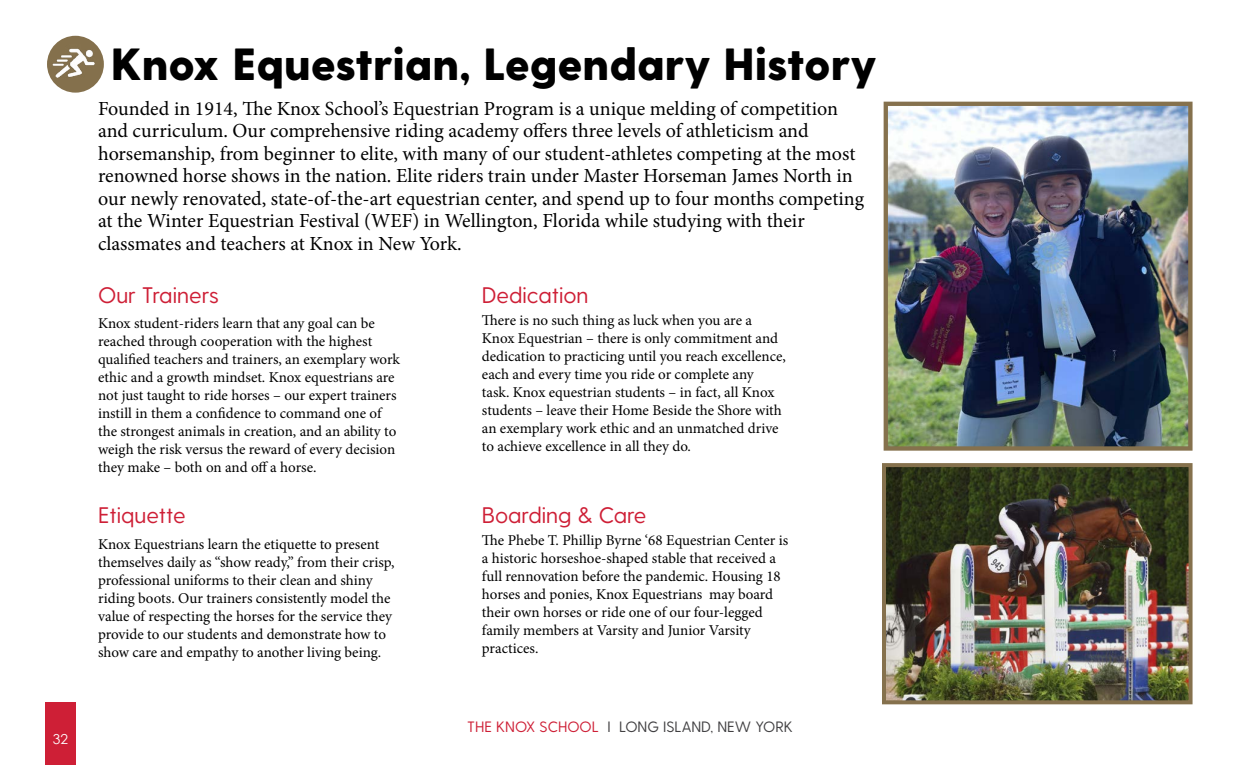
<style>
.page{position:relative;width:1260px;height:765px;background:#fff}
.page>*{position:absolute;margin:0;border:0;box-sizing:border-box;transform-origin:0 0}
.t1{font:800 45px "Greycliff CF";color:#000}
.t2{font:22.5px "Greycliff CF";color:#ce1f36}
.t3{font:20px/22.5px "Minion Pro";color:#000}
.t4{font:15px/18px "Minion Pro";color:#000}
.t5{font:15px "Greycliff CF";color:#414042}
.t6{font:13.75px "Century Gothic";color:#fff}
.s1{color:#ce1f36}
</style>
<div class="page">
<div style="left:45px;top:702px;width:31px;height:63px;background:#ce1f36"></div>
<img style="left:887px;top:468px;width:301px;height:231px">
<div style="left:882px;top:463px;width:311px;height:241px;border:4px solid #85714d"></div>
<img style="left:889px;top:107px;width:299px;height:339px">
<div style="left:884px;top:102px;width:309px;height:349px;border:4px solid #85714d"></div>
<img style="left:48px;top:36px;width:54px;height:55px">
<div style="left:44px;top:32px;width:63px;height:64px;border:3px solid #fff;border-radius:50%"></div>
<p class="t6" style="left:53px;top:729px;width:17px">32</p>
<h1 class="t1" style="left:111px;top:37px;width:768px">Knox Equestrian, Legendary History</h1>
<p class="t3" style="left:98px;top:97px;width:768px">Founded in 1914, The Knox School’s Equestrian Program is a unique melding of competition and curriculum. Our comprehensive riding academy offers three levels of athleticism and horsemanship, from beginner to elite, with many of our student-athletes competing at the most renowned horse shows in the nation. Elite riders train under Master Horseman James North in our newly renovated, state-of-the-art equestrian center, and spend up to four months competing at the Winter Equestrian Festival (WEF) in Wellington, Florida while studying with their classmates and teachers at Knox in New York.</p>
<h2 class="t2" style="left:98px;top:282px;width:122px">Our Trainers</h2>
<p class="t4" style="left:98px;top:315px;width:303px">Knox student-riders learn that any goal can be reached through cooperation with the highest qualified teachers and trainers, an exemplary work ethic and a growth mindset. Knox equestrians are not just taught to ride horses – our expert trainers instill in them a confidence to command one of the strongest animals in creation, and an ability to weigh the risk versus the reward of every decision they make – both on and off a horse.</p>
<h2 class="t2" style="left:98px;top:502px;width:89px">Etiquette</h2>
<p class="t4" style="left:98px;top:535px;width:298px">Knox Equestrians learn the etiquette to present themselves daily as “show ready,” from their crisp, professional uniforms to their clean and shiny riding boots. Our trainers consistently model the value of respecting the horses for the service they provide to our students and demonstrate how to show care and empathy to another living being.</p>
<h2 class="t2" style="left:482px;top:282px;width:108px">Dedication</h2>
<p class="t4" style="left:482px;top:311px;width:305px">There is no such thing as luck when you are a Knox Equestrian – there is only commitment and dedication to practicing until you reach excellence, each and every time you ride or complete any<br>task. Knox equestrian students – in fact, all Knox students – leave their Home Beside the Shore with an exemplary work ethic and an unmatched drive to achieve excellence in all they do.</p>
<h2 class="t2" style="left:482px;top:502px;width:166px">Boarding &amp; Care</h2>
<p class="t4" style="left:482px;top:531px;width:308px">The Phebe T. Phillip Byrne ‘68 Equestrian Center is a historic horseshoe-shaped stable that received a full rennovation before the pandemic. Housing 18 horses and ponies, Knox Equestrians may board their own horses or ride one of our four-legged family members at Varsity and Junior Varsity practices.</p>
<p class="t5" style="left:467px;top:718px;width:327px"><span class="s1">THE KNOX SCHOOL</span> I LONG ISLAND, NEW YORK</p>
</div>
